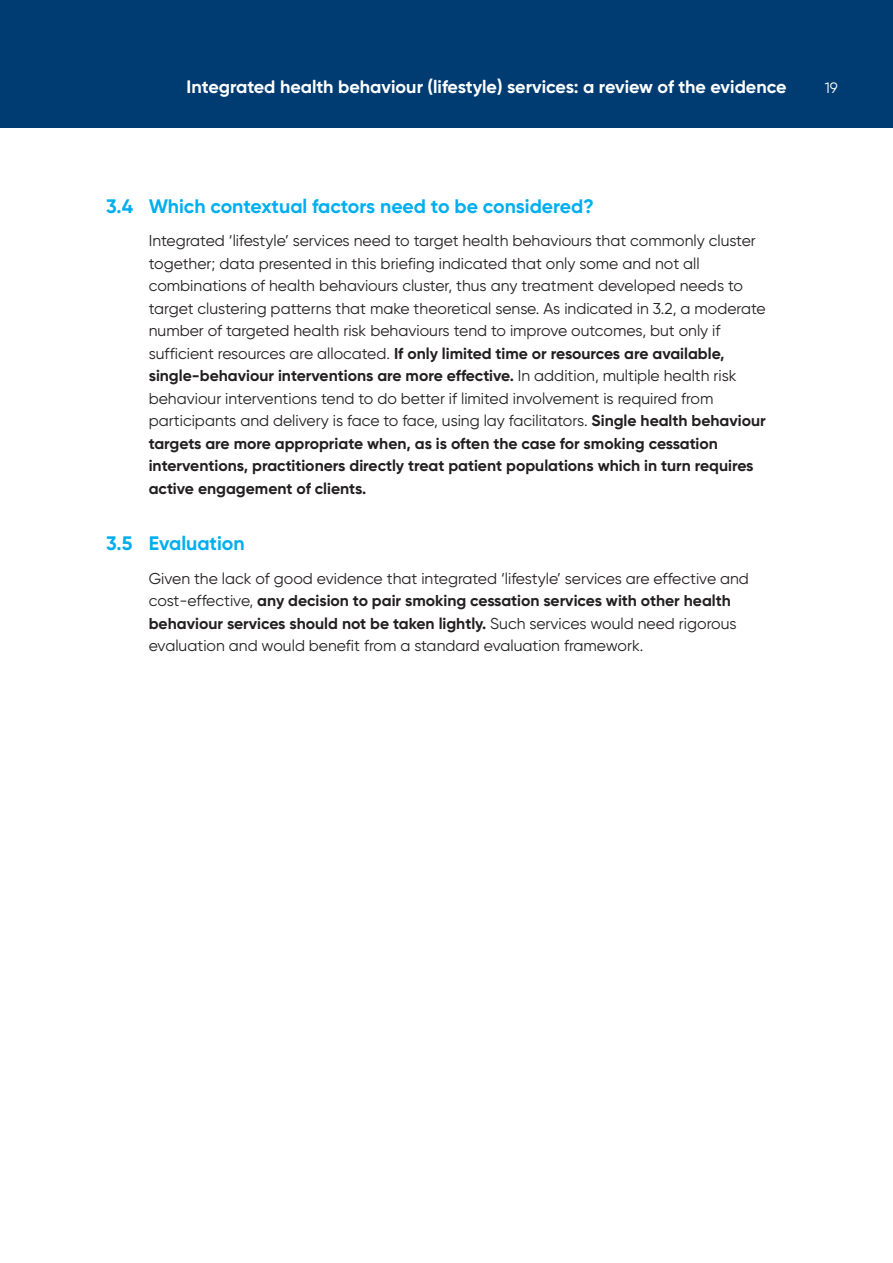
<style>
.page{position:relative;width:893px;height:1263px;background:#fff}
.page>*{position:absolute;margin:0;border:0;box-sizing:border-box;transform-origin:0 0}
.t1{font:700 19.5px "Gilroy";color:#00aeef}
.t2{font:700 18px "Gilroy";color:#fff}
.t3{font:15.75px/22.5px "Gilroy";color:#231f20}
.t4{font:15px "Gilroy";color:#fff}
.s1{font-weight:700}
</style>
<div class="page">
<div style="left:0;top:0;width:893px;height:128px;background:#003c72"></div>
<p class="t2" style="left:187px;top:75px;width:601px">Integrated health behaviour (lifestyle) services: a review of the evidence</p>
<p class="t4" style="left:825px;top:79px;width:15px">19</p>
<p class="t1" style="left:106px;top:194px;width:489px">3.4 Which contextual factors need to be considered?</p>
<p class="t3" style="left:149px;top:229px;width:618px">Integrated ‘lifestyle’ services need to target health behaviours that commonly cluster together; data presented in this briefing indicated that only some and not all combinations of health behaviours cluster, thus any treatment developed needs to target clustering patterns that make theoretical sense. As indicated in 3.2, a moderate number of targeted health risk behaviours tend to improve outcomes, but only if sufficient resources are allocated. <span class="s1">If only limited time or resources are available, single-behaviour interventions are more effective.</span> In addition, multiple health risk behaviour interventions tend to do better if limited involvement is required from participants and delivery is face to face, using lay facilitators. <span class="s1">Single health behaviour targets are more appropriate when, as is often the case for smoking cessation interventions, practitioners directly treat patient populations which in turn requires active engagement of clients.</span></p>
<p class="t1" style="left:106px;top:531px;width:140px">3.5 Evaluation</p>
<p class="t3" style="left:149px;top:567px;width:602px">Given the lack of good evidence that integrated ‘lifestyle’ services are effective and cost-effective, <span class="s1">any decision to pair smoking cessation services with other health behaviour services should not be taken lightly.</span> Such services would need rigorous evaluation and would benefit from a standard evaluation framework.</p>
</div>
